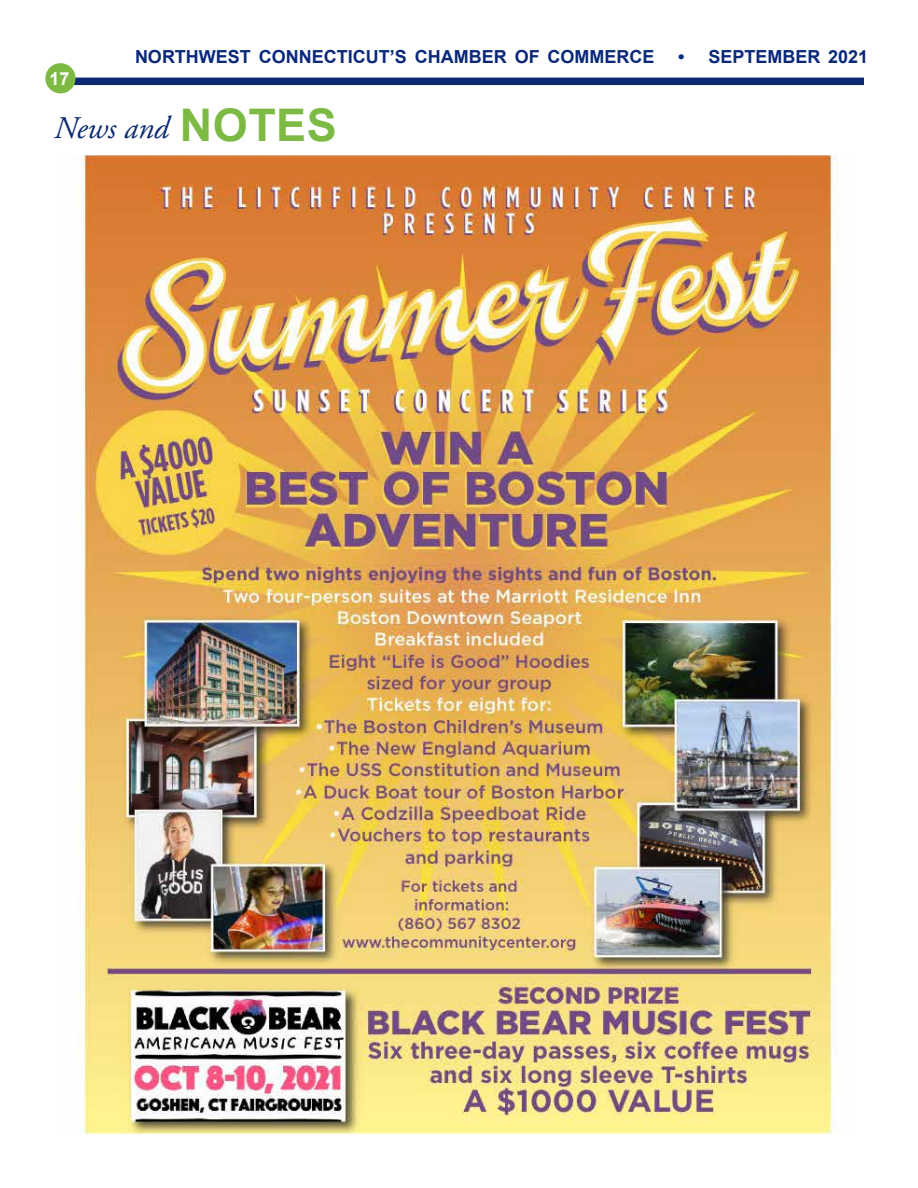
<style>
.page{position:relative;width:918px;height:1188px;background:#fff}
.page>*{position:absolute;margin:0;border:0;box-sizing:border-box;transform-origin:0 0}
.t1{font:italic 31.5px "Adobe Garamond Pro";color:#0a2971}
.t2{font:700 18px "Arial";color:#0a297a}
.t3{font:700 18px "Arial";color:#fff}
.s1{font-family:"Arial";font-weight:700;font-style:normal;font-size:45px;color:#7dba44}
</style>
<div class="page">
<div style="left:66px;top:78px;width:798px;height:7px;background:#0a2971"></div>
<div style="left:45px;top:63px;width:31px;height:30px;background:#7dba44;border-radius:50%"></div>
<img style="left:76px;top:156px;width:761px;height:978px">
<p class="t2" style="left:135px;top:45px;width:521px">NORTHWEST CONNECTICUT’S CHAMBER OF COMMERCE</p>
<p class="t2" style="left:678px;top:45px;width:191px">• SEPTEMBER 2021</p>
<p class="t3" style="left:50px;top:67px;width:22px">17</p>
<h1 class="t1" style="left:54px;top:109px;width:284px">News and <span class="s1">NOTES</span></h1>
</div>
